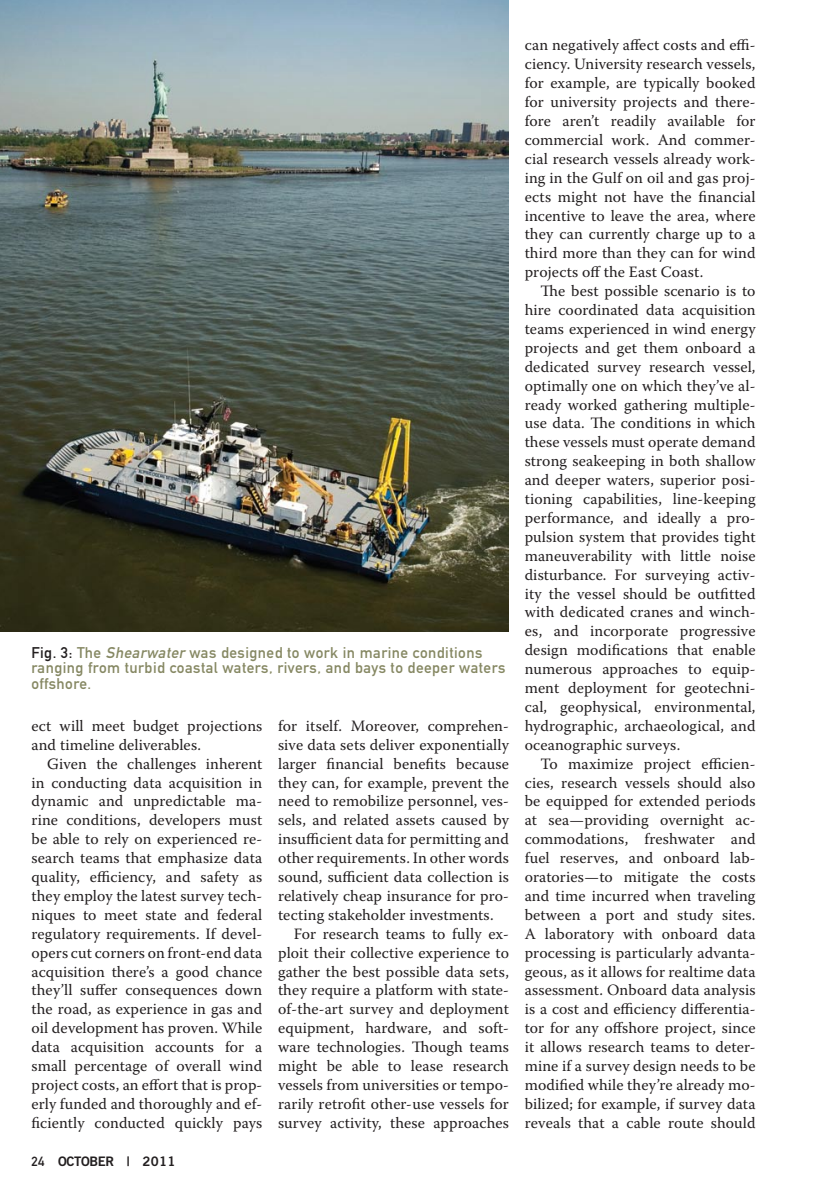
<style>
.page{position:relative;width:819px;height:1197px;background:#fff}
.page>*{position:absolute;margin:0;border:0;box-sizing:border-box;transform-origin:0 0}
.t1{font:15.75px/18.9px "Warnock Pro";letter-spacing:.005em;color:#231f20;text-align:justify}
.t2{font:15.4px/15.8px "DIN Mittelschrift Alternate";letter-spacing:.03em;color:#868863}
.t3{font:13.12px "Trade Gothic Bold Two";letter-spacing:-.03em;color:#231f20}
.s1{color:#231f20}
.s2{font-style:italic}
.s3{font-family:"DIN Mittelschrift Alternate"}
</style>
<div class="page">
<img style="left:0;top:0;width:509px;height:632px">
<p class="t2" style="left:32px;top:644px;width:476px"><span class="s1">Fig. 3:</span> The <span class="s2">Shearwater</span> was designed to work in marine conditions ranging from turbid coastal waters, rivers, and bays to deeper waters offshore.</p>
<p class="t1" style="left:31px;top:716px;width:232px">ect will meet budget projections and timeline deliverables.</p>
<p class="t1" style="left:31px;top:754px;width:232px;text-indent:16px">Given the challenges inherent in conducting data acquisition in dynamic and unpredictable ma&shy;rine conditions, developers must be able to rely on experienced re&shy;search teams that emphasize data quality, efficiency, and safety as they employ the latest survey tech&shy;niques to meet state and federal regulatory requirements. If devel&shy;opers cut corners on front-end data acquisition there’s a good chance they’ll suffer consequences down the road, as experience in gas and oil development has proven. While data acquisition accounts for a small percentage of overall wind project costs, an effort that is prop&shy;erly funded and thoroughly and ef&shy;ficiently conducted quickly pays</p>
<p class="t3" style="left:32px;top:1153px;width:146px"><span class="s3">24</span> OCTOBER | 2011</p>
<p class="t1" style="left:278px;top:716px;width:232px">for itself. Moreover, comprehen-</p>
<p class="t1" style="left:278px;top:735px;width:232px">sive data sets deliver exponentially</p>
<p class="t1" style="left:278px;top:754px;width:232px">larger financial benefits because</p>
<p class="t1" style="left:278px;top:773px;width:232px">they can, for example, prevent the</p>
<p class="t1" style="left:278px;top:792px;width:232px">need to remobilize personnel, ves-</p>
<p class="t1" style="left:278px;top:810px;width:232px">sels, and related assets caused by</p>
<p class="t1" style="left:278px;top:829px;width:232px">insufficient data for permitting and</p>
<p class="t1" style="left:278px;top:848px;width:232px">other requirements. In other words</p>
<p class="t1" style="left:278px;top:867px;width:232px">sound, sufficient data collection is</p>
<p class="t1" style="left:278px;top:886px;width:232px">relatively cheap insurance for pro-</p>
<p class="t1" style="left:278px;top:905px;width:217px">tecting stakeholder investments.</p>
<p class="t1" style="left:294px;top:924px;width:217px">For research teams to fully ex-</p>
<p class="t1" style="left:278px;top:943px;width:232px">ploit their collective experience to</p>
<p class="t1" style="left:278px;top:962px;width:232px">gather the best possible data sets,</p>
<p class="t1" style="left:278px;top:981px;width:232px">they require a platform with state-</p>
<p class="t1" style="left:278px;top:999px;width:232px">of-the-art survey and deployment</p>
<p class="t1" style="left:278px;top:1018px;width:232px">equipment, hardware, and soft-</p>
<p class="t1" style="left:278px;top:1037px;width:232px">ware technologies. Though teams</p>
<p class="t1" style="left:278px;top:1056px;width:232px">might be able to lease research</p>
<p class="t1" style="left:278px;top:1075px;width:232px">vessels from universities or tempo-</p>
<p class="t1" style="left:278px;top:1094px;width:232px">rarily retrofit other-use vessels for</p>
<p class="t1" style="left:278px;top:1113px;width:232px">survey activity, these approaches</p>
<p class="t1" style="left:525px;top:36px;width:232px">can negatively affect costs and effi&shy;ciency. University research vessels, for example, are typically booked for university projects and there&shy;fore aren’t readily available for commercial work. And commer&shy;cial research vessels already work&shy;ing in the Gulf on oil and gas proj&shy;ects might not have the financial incentive to leave the area, where they can currently charge up to a third more than they can for wind projects off the East Coast.</p>
<p class="t1" style="left:525px;top:281px;width:232px;text-indent:16px">The best possible scenario is to hire coordinated data acquisition teams experienced in wind energy projects and get them onboard a dedicated survey research vessel, optimally one on which they’ve al&shy;ready worked gathering multiple&shy;use data. The conditions in which these vessels must operate demand strong seakeeping in both shallow and deeper waters, superior posi&shy;tioning capabilities, line-keeping performance, and ideally a pro&shy;pulsion system that provides tight maneuverability with little noise disturbance. For surveying activ&shy;ity the vessel should be outfitted with dedicated cranes and winch&shy;es, and incorporate progressive design modifications that enable numerous approaches to equip&shy;ment deployment for geotechni&shy;cal, geophysical, environmental, hydrographic, archaeological, and oceanographic surveys.</p>
<p class="t1" style="left:525px;top:754px;width:232px;text-indent:16px">To maximize project efficien&shy;cies, research vessels should also be equipped for extended periods at sea—providing overnight ac&shy;commodations, freshwater and fuel reserves, and onboard lab&shy;oratories—to mitigate the costs and time incurred when traveling between a port and study sites.<br>A laboratory with onboard data processing is particularly advanta&shy;geous, as it allows for realtime data assessment. Onboard data analysis is a cost and efficiency differentia&shy;tor for any offshore project, since it allows research teams to deter&shy;mine if a survey design needs to be modified while they’re already mo&shy;bilized; for example, if survey data reveals that a cable route should</p>
</div>
